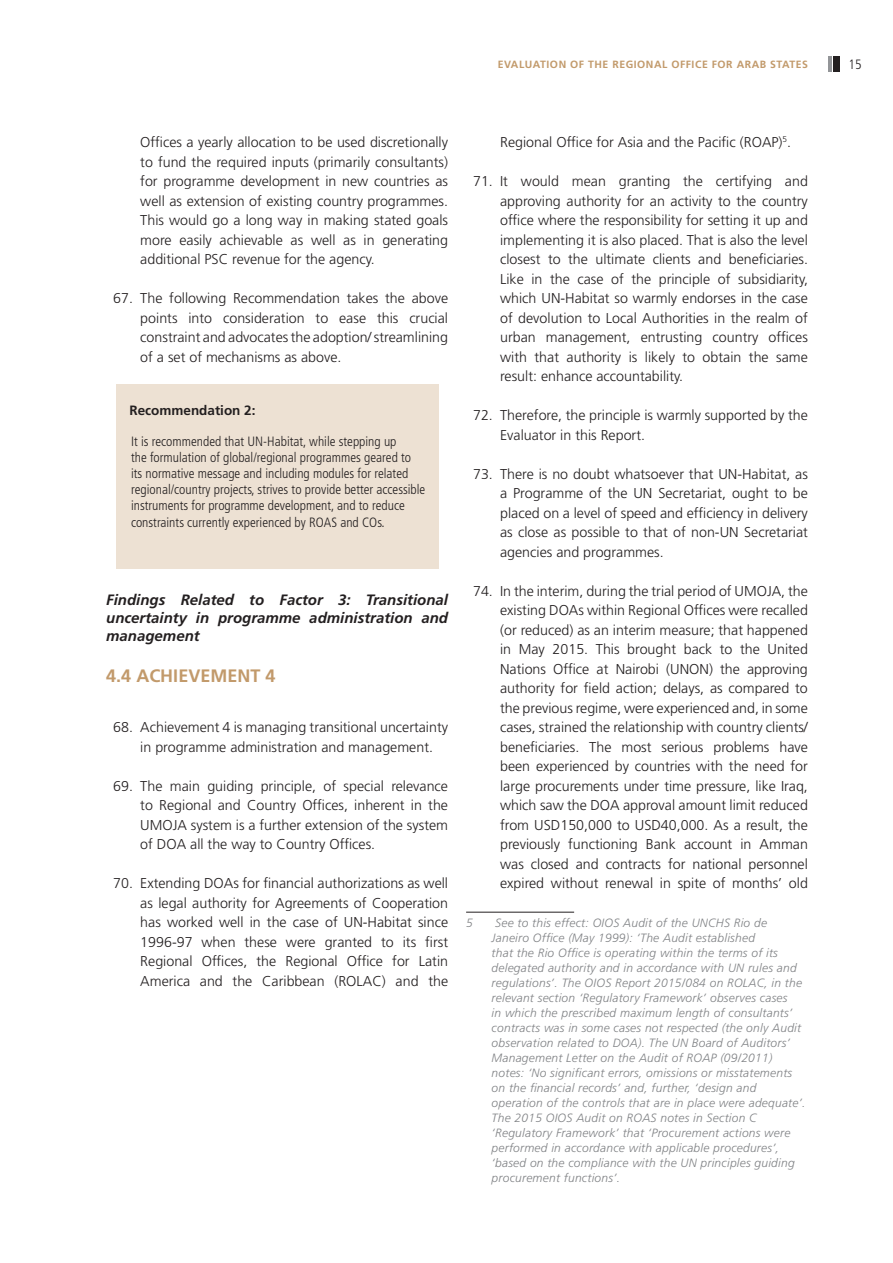
<style>
.page{position:relative;width:893px;height:1263px;background:#fff}
.page>*{position:absolute;margin:0;border:0;box-sizing:border-box;transform-origin:0 0}
.No_Spacing{font:700 18px "Frutiger LT Std";color:#c29a6b}
.t1{font:italic 700 15px/18px "Frutiger LT Std";color:#231f20;text-align:justify}
.t2{font:300 14.25px/19.5px "Frutiger LT Std";color:#231f20;text-align:justify}
.table_text{font:300 condensed 13.5px/16.2px "Frutiger LT Std";color:#231f20}
.table_text-2{font:700 13.5px "Frutiger LT Std";color:#231f20}
.Footnotes{font:italic 300 12px/15px "Frutiger LT Std";letter-spacing:.02em;color:#808285}
.t3{font:700 10.5px "Frutiger LT Std";letter-spacing:.05em;color:#c29a6b}
</style>
<div class="page">
<div style="left:834px;top:56px;width:6px;height:15px;background:#231f20"></div>
<hr style="left:828px;top:56px;width:3px;height:15px;background:#939598">
<hr style="left:466px;top:912px;width:108px;height:1px;background:#231f20">
<div style="left:116px;top:384px;width:322px;height:184px;background:#ede1d3"></div>
<p class="t3" style="left:498px;top:58px;width:312px">EVALUATION OF THE REGIONAL OFFICE FOR ARAB STATES</p>
<p class="table_text" style="left:848px;top:56px;width:15px">15</p>
<p class="t2" style="left:140px;top:133px;width:309px">Offices a yearly allocation to be used discretionally to fund the required inputs (primarily consultants) for programme development in new countries as well as extension of existing country programmes.<br>This would go a long way in making stated goals more easily achievable as well as in generating additional PSC revenue for the agency.</p>
<p class="t2" style="left:140px;top:289px;width:309px;text-indent:-27px">67. The following Recommendation takes the above points into consideration to ease this crucial constraint and advocates the adoption/ streamlining of a set of mechanisms as above.</p>
<p class="table_text-2" style="left:130px;top:402px;width:128px">Recommendation 2:</p>
<p class="table_text" style="left:131px;top:433px;width:296px">It is recommended that UN-Habitat, while stepping up<br>the formulation of global/regional programmes geared to its normative message and including modules for related regional/country projects, strives to provide better accessible instruments for programme development, and to reduce constraints currently experienced by ROAS and COs.</p>
<p class="t1" style="left:106px;top:591px;width:343px">Findings Related to Factor 3: Transitional uncertainty in programme administration and management</p>
<p class="No_Spacing" style="left:106px;top:665px;width:171px">4.4 ACHIEVEMENT 4</p>
<p class="t2" style="left:140px;top:718px;width:309px;text-indent:-27px">68. Achievement 4 is managing transitional uncertainty in programme administration and management.</p>
<p class="t2" style="left:140px;top:776px;width:309px;text-indent:-27px">69. The main guiding principle, of special relevance to Regional and Country Offices, inherent in the UMOJA system is a further extension of the system of DOA all the way to Country Offices.</p>
<p class="t2" style="left:140px;top:874px;width:309px;text-indent:-27px">70. Extending DOAs for financial authorizations as well as legal authority for Agreements of Cooperation has worked well in the case of UN-Habitat since 1996-97 when these were granted to its first Regional Offices, the Regional Office for Latin America and the Caribbean (ROLAC) and the</p>
<p class="t2" style="left:500px;top:133px;width:292px">Regional Office for Asia and the Pacific (ROAP)<sup>5</sup>.</p>
<p class="t2" style="left:500px;top:172px;width:309px;text-indent:-27px">71. It would mean granting the certifying and approving authority for an activity to the country office where the responsibility for setting it up and implementing it is also placed. That is also the level closest to the ultimate clients and beneficiaries.<br>Like in the case of the principle of subsidiarity, which UN-Habitat so warmly endorses in the case of devolution to Local Authorities in the realm of urban management, entrusting country offices with that authority is likely to obtain the same result: enhance accountability.</p>
<p class="t2" style="left:500px;top:406px;width:309px;text-indent:-27px">72. Therefore, the principle is warmly supported by the<br>Evaluator in this Report.</p>
<p class="t2" style="left:500px;top:464px;width:309px;text-indent:-27px">73. There is no doubt whatsoever that UN-Habitat, as a Programme of the UN Secretariat, ought to be placed on a level of speed and efficiency in delivery as close as possible to that of non-UN Secretariat agencies and programmes.</p>
<p class="t2" style="left:500px;top:581px;width:309px;text-indent:-27px">74. In the interim, during the trial period of UMOJA, the existing DOAs within Regional Offices were recalled (or reduced) as an interim measure; that happened in May 2015. This brought back to the United Nations Office at Nairobi (UNON) the approving authority for field action; delays, as compared to the previous regime, were experienced and, in some cases, strained the relationship with country clients/ beneficiaries. The most serious problems have been experienced by countries with the need for large procurements under time pressure, like Iraq, which saw the DOA approval amount limit reduced from USD150,000 to USD40,000. As a result, the previously functioning Bank account in Amman was closed and contracts for national personnel expired without renewal in spite of months’ old</p>
<p class="Footnotes" style="left:466px;top:916px;width:8px">5</p>
<p class="Footnotes" style="left:492px;top:916px;width:315px">See to this effect: OIOS Audit of the UNCHS Rio de<br>Janeiro Office (May 1999): ‘The Audit established<br>that the Rio Office is operating within the terms of its delegated authority and in accordance with UN rules and regulations’. The OIOS Report 2015/084 on ROLAC, in the relevant section ‘Regulatory Framework’ observes cases<br>in which the prescribed maximum length of consultants’ contracts was in some cases not respected (the only Audit observation related to DOA). The UN Board of Auditors’ Management Letter on the Audit of ROAP (09/2011) notes: ‘No significant errors, omissions or misstatements on the financial records’ and, further, ‘design and operation of the controls that are in place were adequate’.<br>The 2015 OIOS Audit on ROAS notes in Section C ‘Regulatory Framework’ that ‘Procurement actions were performed in accordance with applicable procedures’, ‘based on the compliance with the UN principles guiding procurement functions’.</p>
</div>
